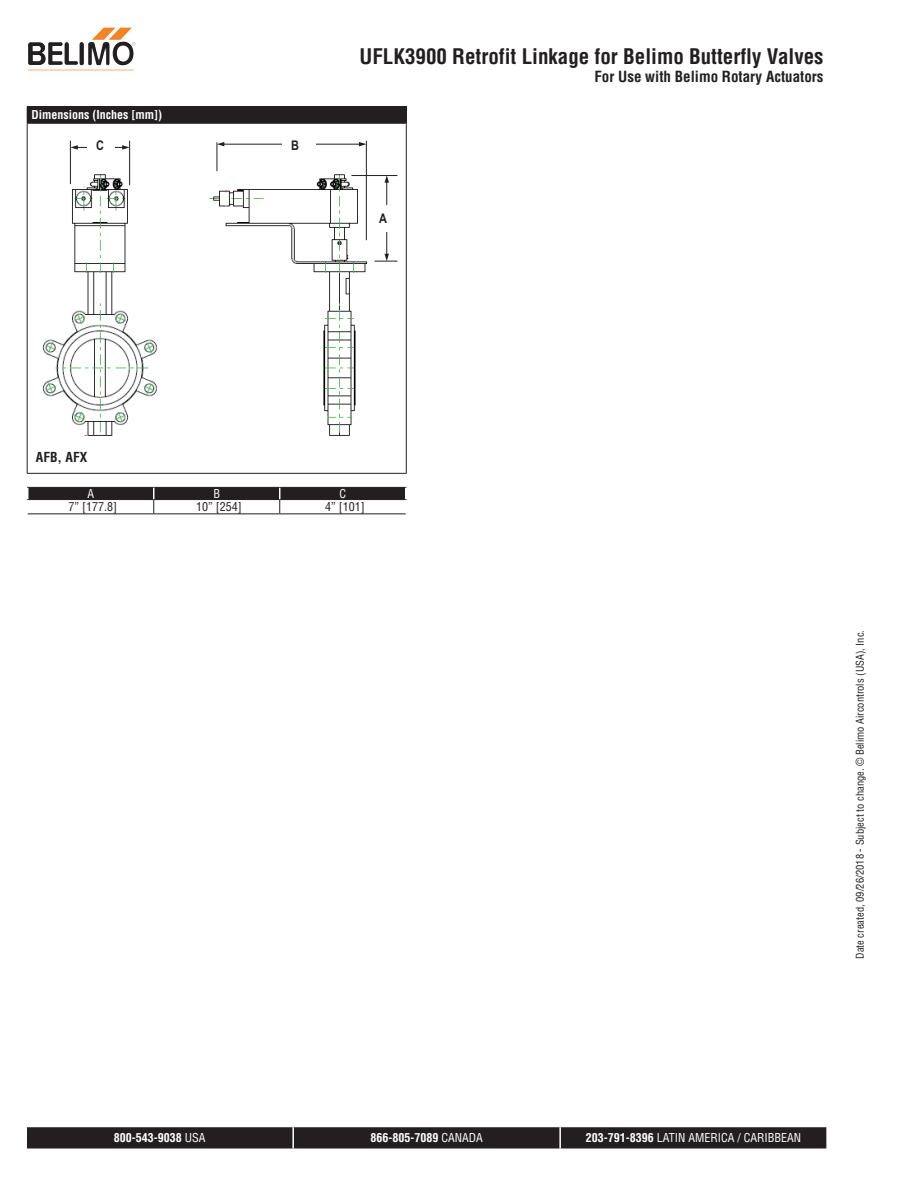
<style>
.page{position:relative;width:918px;height:1188px;background:#fff}
.page>*{position:absolute;margin:0;border:0;box-sizing:border-box;transform-origin:0 0}
.Header_AM_right{font:700 condensed 21px "Helvetica";color:#231f20}
.Subheader_AM_right{font:700 condensed 15px "Helvetica";color:#231f20}
.Tabellentext_9pt_0_5{font:700 condensed 13.5px "Helvetica";color:#231f20}
.t1{font:700 13.35px "Arial Narrow";color:#231f20}
.Footer_AM_center{font:condensed 12px "Helvetica";color:#fff}
.Footer_AM_center-2{font:700 condensed 12px "Helvetica";color:#fff}
.Tabletext_AM_centere{font:condensed 12px "Helvetica";color:#231f20}
.Tableheader_AM{font:700 condensed 12px "Helvetica";color:#fff}
.Tableheader_AM_cente{font:condensed 12px "Helvetica";color:#fff}
.t2{font:condensed 10.5px "Helvetica";color:#231f20}
.s1{font-weight:400}
.s2{font-weight:700}
</style>
<div class="page">
<div style="left:27px;top:107px;width:379px;height:16px;background:#231f20"></div>
<svg style="left:406px;top:107px;width:1px;height:16px"></svg>
<hr style="left:27px;top:123px;width:1px;height:350px;background:#231f20">
<hr style="left:406px;top:123px;width:1px;height:350px;background:#231f20">
<hr style="left:27px;top:106px;width:379px;height:1px;background:#231f20">
<hr style="left:27px;top:123px;width:379px;height:1px;background:#231f20">
<hr style="left:27px;top:473px;width:379px;height:1px;background:#231f20">
<img style="left:42px;top:163px;width:325px;height:273px">
<hr style="left:386px;top:182px;width:1px;height:72px;background:#231f20">
<svg style="left:385px;top:176px;width:4px;height:7px"></svg>
<svg style="left:374px;top:254px;width:23px;height:8px"></svg>
<hr style="left:224px;top:144px;width:136px;height:1px;background:#231f20">
<svg style="left:359px;top:142px;width:7px;height:4px"></svg>
<div style="left:282px;top:132px;width:34px;height:27px;background:#fff"></div>
<hr style="left:366px;top:141px;width:1px;height:99px;background:#231f20">
<svg style="left:217px;top:142px;width:7px;height:29px"></svg>
<div style="left:371px;top:205px;width:25px;height:27px;background:#fff"></div>
<hr style="left:77px;top:147px;width:46px;height:1px;background:#231f20">
<svg style="left:122px;top:145px;width:7px;height:5px"></svg>
<svg style="left:71px;top:145px;width:7px;height:5px"></svg>
<div style="left:87px;top:132px;width:28px;height:27px;background:#fff"></div>
<hr style="left:129px;top:141px;width:1px;height:44px;background:#231f20">
<hr style="left:70px;top:141px;width:1px;height:43px;background:#231f20">
<hr style="left:351px;top:175px;width:46px;height:1px;background:#231f20">
<hr style="left:28px;top:513px;width:126px;height:1px;background:#231f20">
<hr style="left:154px;top:513px;width:126px;height:1px;background:#231f20">
<hr style="left:280px;top:513px;width:126px;height:1px;background:#231f20">
<svg style="left:27px;top:487px;width:379px;height:26px"></svg>
<img style="left:91px;top:27px;width:41px;height:34px">
<svg style="left:27px;top:1127px;width:799px;height:22px;background:#2a2627"></svg>
<hr style="left:292px;top:1127px;width:2px;height:22px;background:#fff">
<hr style="left:559px;top:1127px;width:2px;height:22px;background:#fff">
<p class="Tableheader_AM" style="left:32px;top:108px;width:132px">Dimensions (Inches [mm])</p>
<p class="t1" style="left:96px;top:136px;width:9px">C</p>
<p class="t1" style="left:291px;top:136px;width:9px">B</p>
<p class="Header_AM_right" style="left:360px;top:43px;width:465px">UFLK3900 Retrofit Linkage for Belimo Butterfly Valves</p>
<p class="Subheader_AM_right" style="left:594px;top:67px;width:231px">For Use with Belimo Rotary Actuators</p>
<p class="t1" style="left:379px;top:208px;width:9px">A</p>
<p class="Tabellentext_9pt_0_5" style="left:36px;top:449px;width:53px">AFB, AFX</p>
<p class="Tableheader_AM_cente" style="left:87px;top:486px;width:8px">A</p>
<p class="Tableheader_AM_cente" style="left:213px;top:486px;width:8px">B</p>
<p class="Tableheader_AM_cente" style="left:339px;top:486px;width:8px">C</p>
<p class="Tabletext_AM_centere" style="left:68px;top:499px;width:50px">7” [177.8]</p>
<p class="Tabletext_AM_centere" style="left:196px;top:499px;width:47px">10” [254]</p>
<p class="Tabletext_AM_centere" style="left:325px;top:499px;width:41px">4” [101]</p>
<p class="t2" style="left:853px;top:959px;width:330px;rotate:-90deg">Date created, 09/26/2018 - Subject to change. © Belimo Aircontrols (USA), Inc.</p>
<p class="Footer_AM_center-2" style="left:114px;top:1130px;width:93px">800-543-9038 <span class="s1">USA</span></p>
<p class="Footer_AM_center-2" style="left:371px;top:1130px;width:114px">866-805-7089 <span class="s1">CANADA</span></p>
<p class="Footer_AM_center" style="left:586px;top:1130px;width:217px"><span class="s2">203-791-8396</span> LATIN AMERICA / CARIBBEAN</p>
</div>
